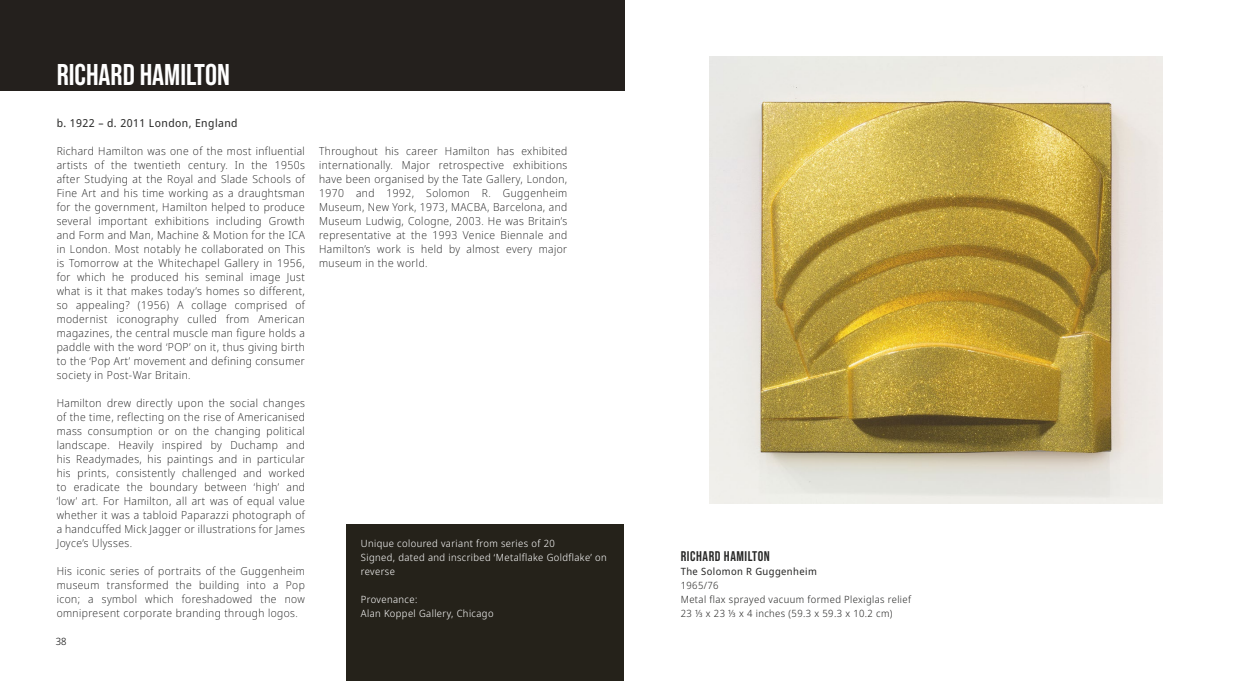
<style>
.page{position:relative;width:1248px;height:681px;background:#fff}
.page>*{position:absolute;margin:0;border:0;box-sizing:border-box;transform-origin:0 0}
.t1{font:700 30px "Bebas Neue Pro";color:#fff}
.t2{font:700 14px "Bebas Neue Pro";letter-spacing:.04em;color:#282827}
.t3{font:200 11px/14px "Noto Sans Display";letter-spacing:.04em;color:#000;text-align:justify}
.t4{font:11px "Noto Sans Display";letter-spacing:.04em;color:#282827}
.t5{font:300 10px/14px "Noto Sans Display";letter-spacing:.04em;color:#fff}
.t6{font:300 10px/14px "Noto Sans Display";letter-spacing:.04em;color:#282827}
.t7{font:10px "Noto Sans Display";letter-spacing:.04em;color:#282827}
.t8{font:300 10px "Noto Sans Display";color:#000}
</style>
<div class="page">
<img style="left:709px;top:57px;width:453px;height:446px">
<div style="left:0;top:0;width:624px;height:91px;background:#24201d"></div>
<div style="left:346px;top:524px;width:278px;height:156px;background:#25221a"></div>
<h1 class="t1" style="left:57px;top:57px;width:175px">RICHARD HAMILTON</h1>
<p class="t4" style="left:57px;top:115px;width:182px">b. 1922 – d. 2011 London, England</p>
<p class="t3" style="left:57px;top:144px;width:250px">Richard Hamilton was one of the most influential artists of the twentieth century. In the 1950s after Studying at the Royal and Slade Schools of Fine Art and his time working as a draughtsman for the government, Hamilton helped to produce several important exhibitions including Growth and Form and Man, Machine &amp; Motion for the ICA in London. Most notably he collaborated on This is Tomorrow at the Whitechapel Gallery in 1956, for which he produced his seminal image Just what is it that makes today’s homes so different, so appealing? (1956) A collage comprised of modernist iconography culled from American magazines, the central muscle man figure holds a paddle with the word ‘POP’ on it, thus giving birth to the ‘Pop Art’ movement and defining consumer society in Post-War Britain.</p>
<p class="t3" style="left:57px;top:396px;width:250px">Hamilton drew directly upon the social changes of the time, reflecting on the rise of Americanised mass consumption or on the changing political landscape. Heavily inspired by Duchamp and his Readymades, his paintings and in particular his prints, consistently challenged and worked to eradicate the boundary between ‘high’ and ‘low’ art. For Hamilton, all art was of equal value whether it was a tabloid Paparazzi photograph of a handcuffed Mick Jagger or illustrations for James Joyce’s Ulysses.</p>
<p class="t3" style="left:57px;top:564px;width:250px">His iconic series of portraits of the Guggenheim museum transformed the building into a Pop icon; a symbol which foreshadowed the now omnipresent corporate branding through logos.</p>
<p class="t8" style="left:56px;top:634px;width:12px">38</p>
<p class="t3" style="left:319px;top:144px;width:250px">Throughout his career Hamilton has exhibited internationally. Major retrospective exhibitions have been organised by the Tate Gallery, London, 1970 and 1992, Solomon R. Guggenheim Museum, New York, 1973, MACBA, Barcelona, and Museum Ludwig, Cologne, 2003. He was Britain’s representative at the 1993 Venice Biennale and Hamilton’s work is held by almost every major museum in the world.</p>
<p class="t5" style="left:361px;top:536px;width:247px">Unique coloured variant from series of 20<br>Signed, dated and inscribed ‘Metalflake Goldflake’ on reverse</p>
<p class="t5" style="left:361px;top:592px;width:134px">Provenance:<br>Alan Koppel Gallery, Chicago</p>
<p class="t2" style="left:680px;top:548px;width:91px">RICHARD HAMILTON</p>
<p class="t7" style="left:680px;top:564px;width:138px">The Solomon R Guggenheim</p>
<p class="t6" style="left:680px;top:578px;width:232px">1965/76<br>Metal flax sprayed vacuum formed Plexiglas relief<br>23 ⅓ x 23 ⅓ x 4 inches (59.3 x 59.3 x 10.2 cm)</p>
</div>
